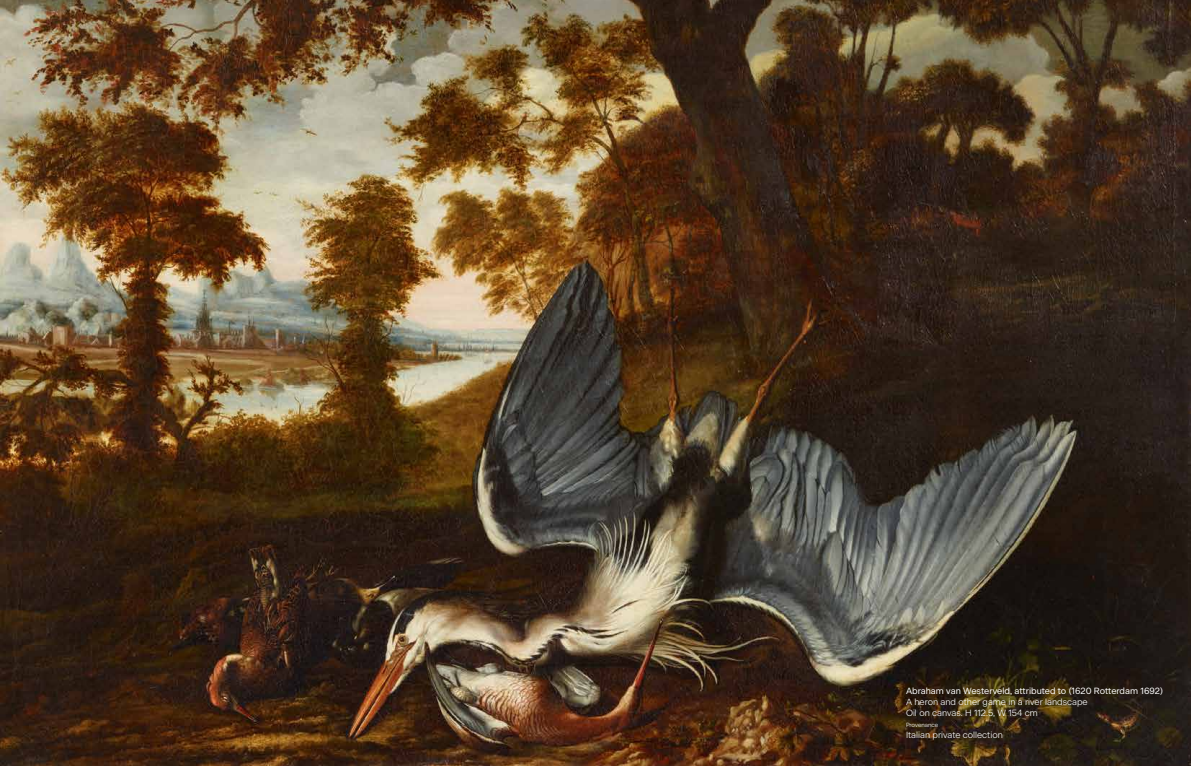
<style>
.page{position:relative;width:1191px;height:766px;background:#fff}
.page>*{position:absolute;margin:0;border:0;box-sizing:border-box;transform-origin:0 0}
.t1{font:300 9px/11px "Beausite Classic";color:#fff}
.t2{font:9px "Beausite Classic Clear";color:#fff}
.t3{font:300 6px "Beausite Classic";color:#fff}
</style>
<div class="page">
<img style="left:0;top:0;width:1191px;height:765px">
<p class="t2" style="left:906px;top:683px;width:258px">Abraham van Westerveld, attributed to (1620 Rotterdam 1692)</p>
<p class="t1" style="left:906px;top:695px;width:183px">A heron and other game in a river landscape<br>Oil on canvas. H 112.5, W 154 cm</p>
<p class="t3" style="left:906px;top:720px;width:34px">Provenance</p>
<p class="t1" style="left:906px;top:728px;width:98px">Italian private collection</p>
</div>
